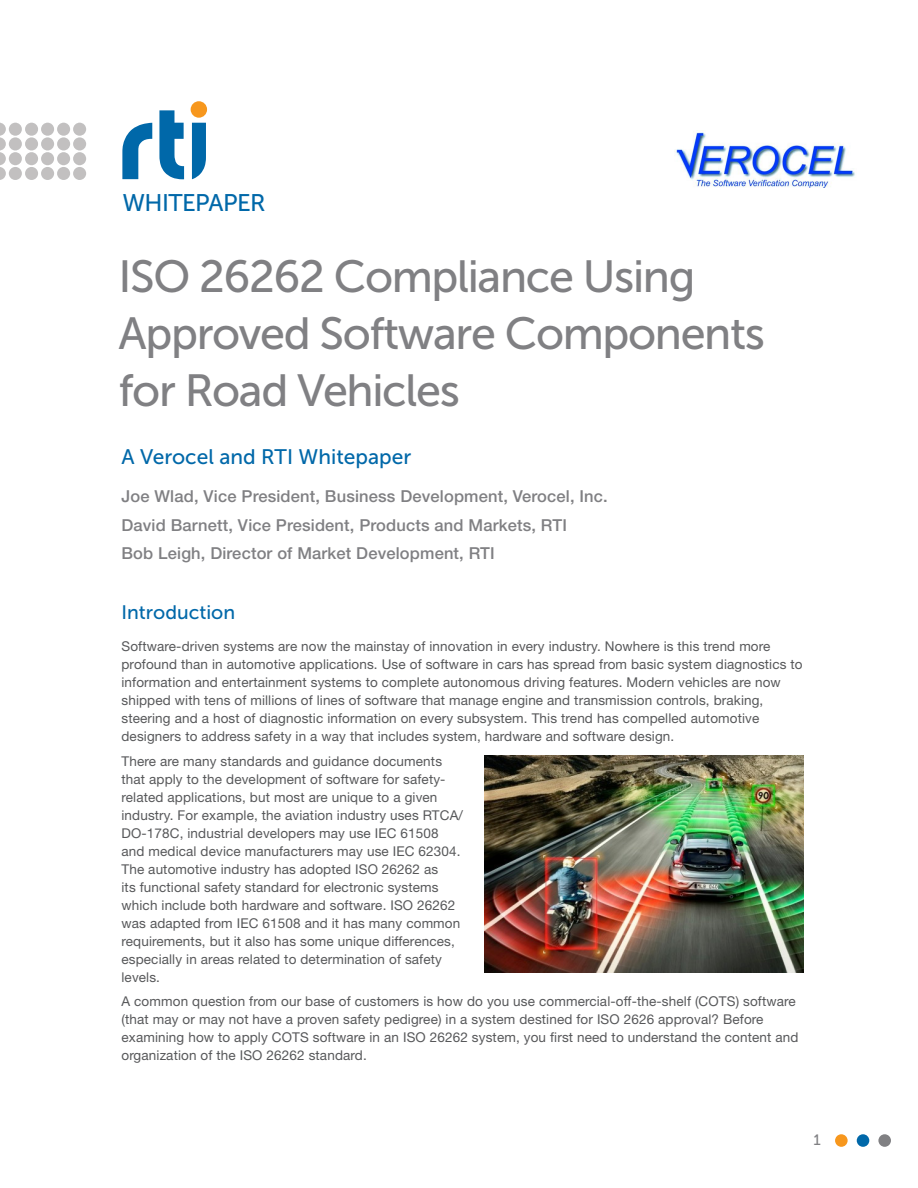
<style>
.page{position:relative;width:918px;height:1188px;background:#fff}
.page>*{position:absolute;margin:0;border:0;box-sizing:border-box;transform-origin:0 0}
.Whitepaper_-_Title{font:45px/57px "Museo Sans 500";letter-spacing:-.03em;color:#808083}
.Datasheet_-_Product{font:24px "Museo Sans 500";letter-spacing:-.025em;color:#0068a9}
.Whitepaper_-_Body_Su{font:21px "Museo Sans 500";color:#0068a9}
.Whitepaper_-_Abstrac{font:19.5px "Museo Sans 500";color:#0068a9}
.Whitepaper_-_Body_Su-2{font:500 16.5px "Helvetica Neue";letter-spacing:.01em;color:#808083}
.Technical_-_Top_Band{font:15px "Museo Sans 500";color:#808083}
.Whitepaper_-_Body{font:13.5px/18px "Helvetica Neue";letter-spacing:.01em;color:#57585a}
</style>
<div class="page">
<div style="left:835px;top:1134px;width:13px;height:13px;background:#f7971d;border-radius:50%"></div>
<div style="left:857px;top:1134px;width:12px;height:13px;background:#0068a9;border-radius:50%"></div>
<div style="left:878px;top:1134px;width:13px;height:13px;background:#808083;border-radius:50%"></div>
<img style="left:485px;top:756px;width:318px;height:216px">
<svg style="left:9px;top:167px;width:13px;height:13px"></svg>
<div style="left:9px;top:152px;width:13px;height:13px;background:#c2c0c0;border-radius:50%"></div>
<div style="left:9px;top:137px;width:13px;height:13px;background:#c2c0c0;border-radius:50%"></div>
<div style="left:9px;top:123px;width:13px;height:13px;background:#c2c0c0;border-radius:50%"></div>
<svg style="left:0;top:123px;width:6px;height:57px"></svg>
<svg style="left:25px;top:167px;width:13px;height:13px"></svg>
<svg style="left:73px;top:167px;width:13px;height:13px"></svg>
<svg style="left:57px;top:167px;width:13px;height:13px"></svg>
<svg style="left:41px;top:167px;width:13px;height:13px"></svg>
<div style="left:25px;top:152px;width:13px;height:13px;background:#c2c0c0;border-radius:50%"></div>
<div style="left:73px;top:152px;width:13px;height:13px;background:#c2c0c0;border-radius:50%"></div>
<div style="left:57px;top:152px;width:13px;height:13px;background:#c2c0c0;border-radius:50%"></div>
<div style="left:41px;top:152px;width:13px;height:13px;background:#c2c0c0;border-radius:50%"></div>
<div style="left:25px;top:137px;width:13px;height:13px;background:#c2c0c0;border-radius:50%"></div>
<div style="left:73px;top:137px;width:13px;height:13px;background:#c2c0c0;border-radius:50%"></div>
<div style="left:57px;top:137px;width:13px;height:13px;background:#c2c0c0;border-radius:50%"></div>
<div style="left:41px;top:137px;width:13px;height:13px;background:#c2c0c0;border-radius:50%"></div>
<div style="left:25px;top:123px;width:13px;height:13px;background:#c2c0c0;border-radius:50%"></div>
<div style="left:73px;top:123px;width:13px;height:13px;background:#c2c0c0;border-radius:50%"></div>
<div style="left:57px;top:123px;width:13px;height:13px;background:#c2c0c0;border-radius:50%"></div>
<div style="left:41px;top:123px;width:13px;height:13px;background:#c2c0c0;border-radius:50%"></div>
<svg style="left:192px;top:123px;width:14px;height:56px"></svg>
<div style="left:191px;top:101px;width:16px;height:17px;background:#f7971d;border-radius:50%"></div>
<svg style="left:122px;top:123px;width:30px;height:56px"></svg>
<svg style="left:159px;top:110px;width:25px;height:69px"></svg>
<img style="left:674px;top:130px;width:181px;height:58px">
<p class="Datasheet_-_Product" style="left:122px;top:189px;width:145px">WHITEPAPER</p>
<p class="Whitepaper_-_Title" style="left:118px;top:248px;width:648px">ISO 26262 Compliance Using<br>Approved Software Components for Road Vehicles</p>
<p class="Whitepaper_-_Body_Su" style="left:122px;top:445px;width:291px">A Verocel and RTI Whitepaper</p>
<p class="Whitepaper_-_Body_Su-2" style="left:122px;top:487px;width:488px">Joe Wlad, Vice President, Business Development, Verocel, Inc.</p>
<p class="Whitepaper_-_Body_Su-2" style="left:122px;top:515px;width:447px">David Barnett, Vice President, Products and Markets, RTI</p>
<p class="Whitepaper_-_Body_Su-2" style="left:122px;top:544px;width:375px">Bob Leigh, Director of Market Development, RTI</p>
<p class="Whitepaper_-_Abstrac" style="left:122px;top:602px;width:115px">Introduction</p>
<p class="Whitepaper_-_Body" style="left:122px;top:637px;width:683px">Software-driven systems are now the mainstay of innovation in every industry. Nowhere is this trend more profound than in automotive applications. Use of software in cars has spread from basic system diagnostics to information and entertainment systems to complete autonomous driving features. Modern vehicles are now shipped with tens of millions of lines of software that manage engine and transmission controls, braking, steering and a host of diagnostic information on every subsystem. This trend has compelled automotive designers to address safety in a way that includes system, hardware and software design.</p>
<p class="Whitepaper_-_Body" style="left:122px;top:752px;width:343px">There are many standards and guidance documents that apply to the development of software for safety&shy;related applications, but most are unique to a given industry. For example, the aviation industry uses RTCA/ DO-178C, industrial developers may use IEC 61508 and medical device manufacturers may use IEC 62304.<br>The automotive industry has adopted ISO 26262 as<br>its functional safety standard for electronic systems which include both hardware and software. ISO 26262 was adapted from IEC 61508 and it has many common requirements, but it also has some unique differences, especially in areas related to determination of safety levels.</p>
<p class="Whitepaper_-_Body" style="left:122px;top:992px;width:678px">A common question from our base of customers is how do you use commercial-off-the-shelf (COTS) software (that may or may not have a proven safety pedigree) in a system destined for ISO 2626 approval? Before examining how to apply COTS software in an ISO 26262 system, you first need to understand the content and organization of the ISO 26262 standard.</p>
<p class="Technical_-_Top_Band" style="left:813px;top:1132px;width:9px">1</p>
</div>
